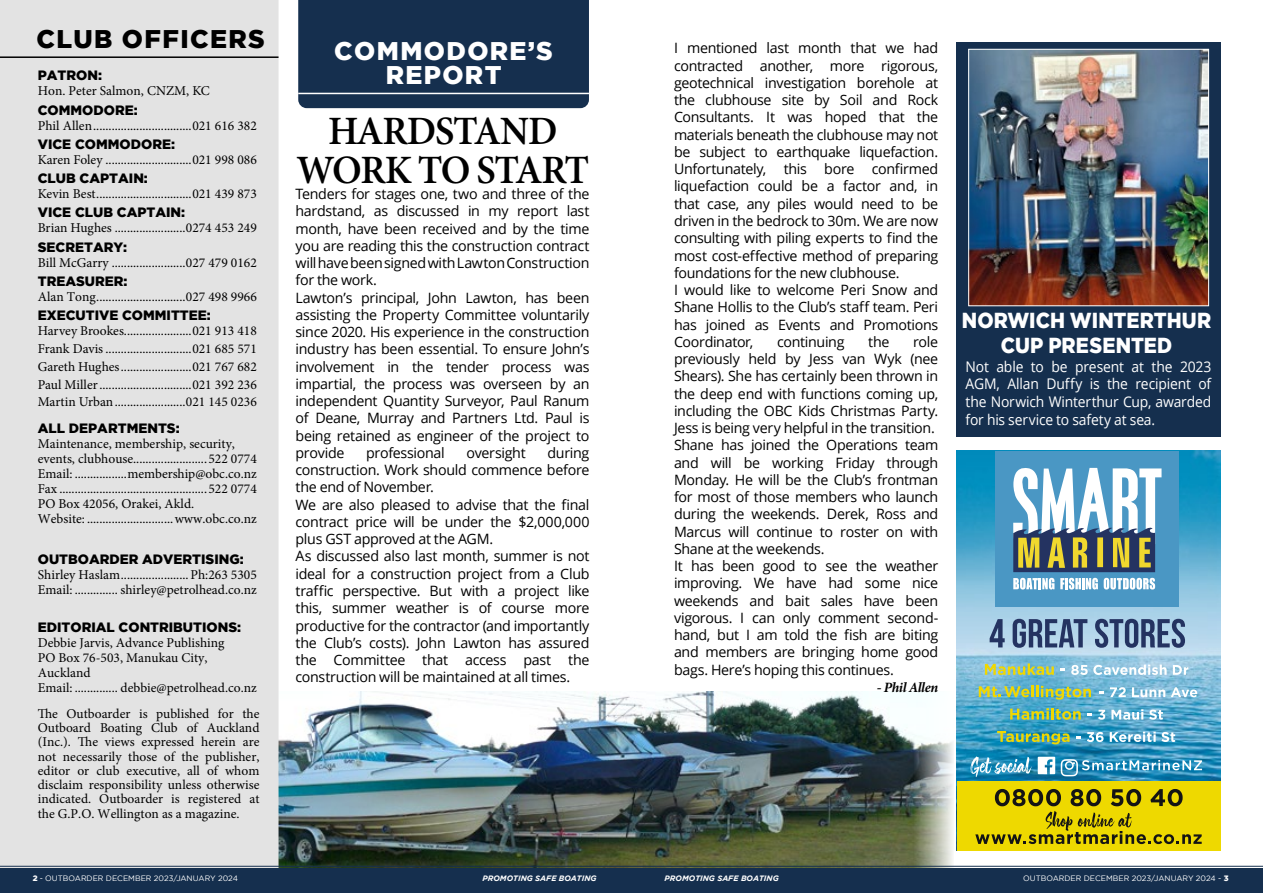
<style>
.page{position:relative;width:1263px;height:893px;background:#fff}
.page>*{position:absolute;margin:0;border:0;box-sizing:border-box;transform-origin:0 0}
.t1{font:600 40.2px/38.7px "Minion Pro";letter-spacing:-.035em;color:#000;text-align:center}
.t2{font:900 25.5px/24px "Gotham";letter-spacing:.055em;color:#fff;text-align:center}
.t3{font:900 25.5px "Gotham";letter-spacing:.055em;color:#000}
.t4{font:900 21.6px/24.8px "Gotham";letter-spacing:.005em;color:#fff;text-align:center;scale:.91 1}
.t5{font:14.7px/17.9px "Open Sans";letter-spacing:-.01em;color:#fff;text-align:justify;scale:.94 1}
.t6{font:14.25px/17.2px "Open Sans";letter-spacing:-.02em;color:#000}
.t7{font:italic 700 14.25px "Minion Pro";letter-spacing:-.03em;color:#000}
.t8{font:13.5px/15px "Minion Pro";color:#000}
.t9{font:900 13.5px "Gotham";color:#000}
.t10{font:7.8px "Gotham";color:#fff}
.t11{font:italic 700 7.8px "Gotham";color:#fff}
.s1{font-weight:900}
</style>
<div class="page">
<img style="left:279px;top:691px;width:675px;height:178px">
<div style="left:0;top:0;width:279px;height:869px;background:#e3e3e3"></div>
<div style="left:0;top:869px;width:1263px;height:24px;background:#152f4e"></div>
<hr style="left:0;top:866px;width:1263px;height:1px;background:#152f4e">
<hr style="left:0;top:56px;width:279px;height:2px;background:#000">
<div style="left:298px;top:0;width:291px;height:108px;background:#152f4e"></div>
<hr style="left:298px;top:93px;width:291px;height:1px;background:#fff">
<div style="left:956px;top:43px;width:264px;height:394px;background:#152f4e"></div>
<img style="left:957px;top:451px;width:263px;height:330px">
<div style="left:957px;top:781px;width:263px;height:69px;background:#eed900"></div>
<svg style="left:970px;top:756px;width:62px;height:21px"></svg>
<div style="left:996px;top:451px;width:183px;height:155px;background:#4a97c4"></div>
<svg style="left:1013px;top:467px;width:148px;height:105px"></svg>
<svg style="left:1013px;top:578px;width:41px;height:11px"></svg>
<svg style="left:1060px;top:578px;width:38px;height:11px"></svg>
<svg style="left:1104px;top:578px;width:51px;height:11px"></svg>
<svg style="left:975px;top:789px;width:227px;height:55px"></svg>
<svg style="left:990px;top:619px;width:15px;height:28px"></svg>
<svg style="left:1013px;top:619px;width:74px;height:29px;background:#677fa1"></svg>
<svg style="left:1095px;top:619px;width:90px;height:29px;background:#6981a3"></svg>
<svg style="left:1061px;top:759px;width:141px;height:17px;background:#4fa0c4"></svg>
<svg style="left:1038px;top:757px;width:17px;height:17px"></svg>
<svg style="left:985px;top:663px;width:69px;height:12px"></svg>
<svg style="left:1071px;top:665px;width:95px;height:10px"></svg>
<svg style="left:1173px;top:665px;width:15px;height:10px"></svg>
<svg style="left:979px;top:686px;width:112px;height:14px;background:#91bc83"></svg>
<svg style="left:1110px;top:687px;width:16px;height:10px"></svg>
<svg style="left:1132px;top:687px;width:33px;height:10px"></svg>
<svg style="left:1171px;top:687px;width:26px;height:10px"></svg>
<svg style="left:1010px;top:708px;width:71px;height:12px"></svg>
<svg style="left:1098px;top:710px;width:7px;height:10px"></svg>
<svg style="left:1111px;top:709px;width:32px;height:11px"></svg>
<svg style="left:1149px;top:710px;width:14px;height:10px"></svg>
<svg style="left:997px;top:731px;width:72px;height:13px"></svg>
<svg style="left:1087px;top:732px;width:16px;height:10px"></svg>
<svg style="left:1110px;top:732px;width:65px;height:10px"></svg>
<img style="left:970px;top:51px;width:237px;height:253px">
<div style="left:968px;top:49px;width:241px;height:257px;border:1px solid #fff"></div>
<h2 class="t3" style="left:36px;top:24px;width:230px">CLUB OFFICERS</h2>
<p class="t9" style="left:38px;top:68px;width:66px">PATRON:</p>
<p class="t8" style="left:38px;top:84px;width:174px">Hon. Peter Salmon, CNZM, KC</p>
<p class="t9" style="left:38px;top:102px;width:101px">COMMODORE:</p>
<p class="t8" style="left:38px;top:118px;width:220px">Phil Allen................................021 616 382</p>
<p class="t9" style="left:38px;top:136px;width:139px">VICE COMMODORE:</p>
<p class="t8" style="left:38px;top:152px;width:220px">Karen Foley ............................021 998 086</p>
<p class="t9" style="left:38px;top:171px;width:112px">CLUB CAPTAIN:</p>
<p class="t8" style="left:38px;top:186px;width:220px">Kevin Best...............................021 439 873</p>
<p class="t9" style="left:38px;top:205px;width:149px">VICE CLUB CAPTAIN:</p>
<p class="t8" style="left:38px;top:221px;width:220px">Brian Hughes .......................0274 453 249</p>
<p class="t9" style="left:38px;top:239px;width:91px">SECRETARY:</p>
<p class="t8" style="left:38px;top:255px;width:220px">Bill McGarry ........................027 479 0162</p>
<p class="t9" style="left:38px;top:273px;width:91px">TREASURER:</p>
<p class="t8" style="left:38px;top:289px;width:220px">Alan Tong.............................027 498 9966</p>
<p class="t9" style="left:38px;top:308px;width:175px">EXECUTIVE COMMITTEE:</p>
<p class="t8" style="left:38px;top:322px;width:220px;line-height:17.7px;text-align:justify">Harvey Brookes......................021 913 418<br>Frank Davis ............................021 685 571<br>Gareth Hughes.......................021 767 682<br>Paul Miller..............................021 392 236<br>Martin Urban.......................021 145 0236</p>
<p class="t9" style="left:38px;top:420px;width:143px">ALL DEPARTMENTS:</p>
<p class="t8" style="left:38px;top:436px;width:220px">Maintenance, membership, security, events, clubhouse........................522 0774<br>Email: .................membership@obc.co.nz Fax ................................................522 0774<br>PO Box 42056, Orakei, Akld.<br>Website: ............................www.obc.co.nz</p>
<p class="t9" style="left:38px;top:551px;width:207px">OUTBOARDER ADVERTISING:</p>
<p class="t8" style="left:38px;top:567px;width:220px">Shirley Haslam......................Ph:263 5305<br>Email: .............. shirley@petrolhead.co.nz</p>
<p class="t9" style="left:38px;top:619px;width:205px">EDITORIAL CONTRIBUTIONS:</p>
<p class="t8" style="left:38px;top:635px;width:220px">Debbie Jarvis, Advance Publishing<br>PO Box 76-503, Manukau City,<br>Auckland<br>Email: .............. debbie@petrolhead.co.nz</p>
<p class="t8" style="left:38px;top:706px;width:223px;line-height:14.2px;text-align:justify">The Outboarder is published for the Outboard Boating Club of Auckland (Inc.). The views expressed herein are not necessarily those of the publisher, editor or club executive, all of whom disclaim responsibility unless otherwise indicated. Outboarder is registered at the G.P.O. Wellington as a magazine.</p>
<h2 class="t2" style="left:334px;top:38px;width:220px">COMMODORE’S<br>REPORT</h2>
<h1 class="t1" style="left:296px;top:111px;width:294px">HARDSTAND<br>WORK TO START</h1>
<p class="t6" style="left:296px;top:185px;width:295px">Tenders for stages one, two and three of the hardstand, as discussed in my report last month, have been received and by the time you are reading this the construction contract will have been signed with Lawton Construction for the work.<br>Lawton’s principal, John Lawton, has been assisting the Property Committee voluntarily since 2020. His experience in the construction industry has been essential. To ensure John’s involvement in the tender process was impartial, the process was overseen by an independent Quantity Surveyor, Paul Ranum of Deane, Murray and Partners Ltd. Paul is being retained as engineer of the project to provide</p>
<p class="t6" style="left:366px;top:444px;width:80px">professional</p>
<p class="t6" style="left:466px;top:444px;width:61px">oversight</p>
<p class="t6" style="left:296px;top:444px;width:295px;text-indent:252px">during construction. Work should commence before the end of November.<br>We are also pleased to advise that the final contract price will be under the $2,000,000 plus GST approved at the AGM.<br>As discussed also last month, summer is not ideal for a construction project from a Club traffic perspective. But with a project like this, summer weather is of course more productive for the contractor (and importantly the Club’s costs). John Lawton has assured the Committee that access past the construction will be maintained at all times.</p>
<p class="t6" style="left:674px;top:39px;width:266px">I mentioned last month that we had contracted another, more rigorous, geotechnical investigation borehole at the clubhouse site by Soil and Rock Consultants. It was hoped that the materials beneath the clubhouse may not be subject to earthquake liquefaction.<br>Unfortunately, this bore confirmed liquefaction could be a factor and, in that case, any piles would need to be driven in the bedrock to 30m. We are now consulting with piling experts to find the most cost-effective method of preparing foundations for the new clubhouse.<br>I would like to welcome Peri Snow and Shane Hollis to the Club’s staff team. Peri has joined as Events and Promotions Coordinator,</p>
<p class="t6" style="left:674px;top:333px;width:266px;text-indent:239px">role previously held by Jess van Wyk (nee Shears). She has certainly been thrown in the deep end with functions coming up, including the OBC Kids Christmas Party.<br>Jess is being very helpful in the transition.<br>Shane has joined the Operations team and will be working Friday through Monday. He will be the Club’s frontman for most of those members who launch during the weekends. Derek, Ross and Marcus will continue to roster on with Shane at the weekends.<br>It has been good to see the weather improving. We have had some nice weekends and bait sales have been vigorous. I can only comment second&shy;hand, but I am told the fish are biting and members are bringing home good bags. Here’s hoping this continues.</p>
<p class="t7" style="left:877px;top:677px;width:63px">- Phil Allen</p>
<p class="t6" style="left:777px;top:333px;width:69px">continuing</p>
<p class="t6" style="left:868px;top:333px;width:23px">the</p>
<h3 class="t4" style="left:962px;top:308px;width:276px">NORWICH WINTERTHUR<br>CUP PRESENTED</h3>
<p class="t5" style="left:965px;top:357px;width:263px">Not able to be present at the 2023<br>AGM, Allan Duffy is the recipient of the Norwich Winterthur Cup, awarded for his service to safety at sea.</p>
<p class="t10" style="left:33px;top:874px;width:207px"><span class="s1">2</span> - OUTBOARDER DECEMBER 2023/JANUARY 2024</p>
<p class="t11" style="left:482px;top:873px;width:116px">PROMOTING SAFE BOATING</p>
<p class="t11" style="left:665px;top:873px;width:116px">PROMOTING SAFE BOATING</p>
<p class="t10" style="left:1023px;top:874px;width:207px">OUTBOARDER DECEMBER 2023/JANUARY 2024 - <span class="s1">3</span></p>
</div>
